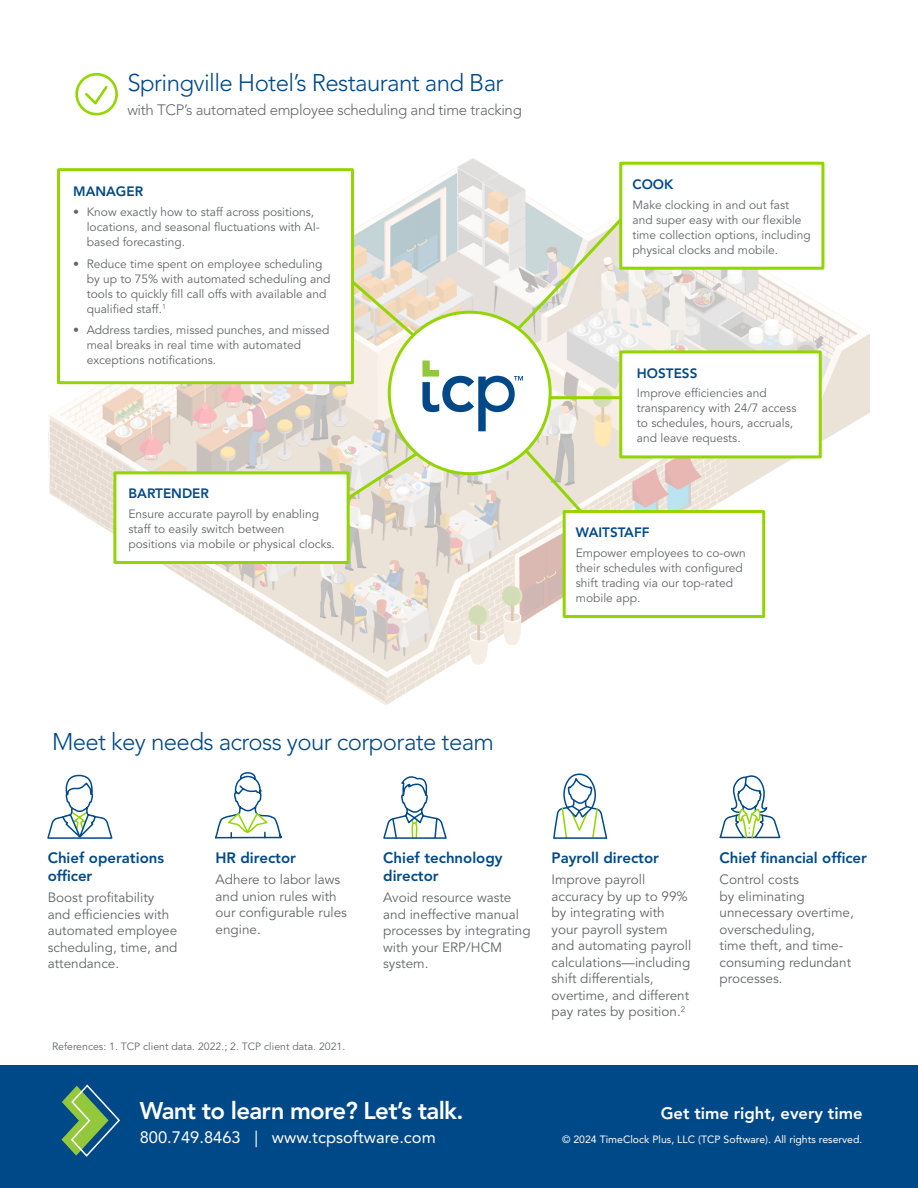
<style>
.page{position:relative;width:918px;height:1188px;background:#fff}
.page>*{position:absolute;margin:0;border:0;box-sizing:border-box;transform-origin:0 0}
.t1{font:300 24px "Avenir LT Pro";letter-spacing:-.025em;color:#004888}
.t2{font:800 24px "Avenir LT Pro";letter-spacing:-.03em;color:#fff}
.t3{font:16.5px "Avenir LT Pro";color:#fff}
.t4{font:800 16.5px "Avenir LT Pro";color:#fff}
.t5{font:800 15px/18px "Avenir LT Pro";color:#004989}
.t6{font:300 15px "Avenir LT Pro";letter-spacing:-.02em;color:#63666a}
.t7{font:13.5px/16.5px "Avenir LT Pro";color:#63666a}
.t8{font:800 13.5px "Avenir LT Pro";color:#004989}
.t9{font:12px/15px "Avenir LT Pro";color:#63666a}
.t10{font:10.5px "Avenir LT Pro";color:#fff}
.t11{font:10.5px "Avenir LT Pro";color:#63666a}
</style>
<div class="page">
<img style="left:48px;top:159px;width:822px;height:545px">
<svg style="left:75px;top:72px;width:43px;height:44px"></svg>
<div style="left:0;top:1065px;width:918px;height:123px;background:#004989"></div>
<svg style="left:62px;top:1084px;width:58px;height:73px"></svg>
<svg style="left:354px;top:260px;width:67px;height:82px;background:#e7dec6"></svg>
<div style="left:57px;top:168px;width:297px;height:216px;background:#fff;border:3px solid #93d500"></div>
<svg style="left:302px;top:448px;width:122px;height:81px"></svg>
<svg style="left:47px;top:774px;width:66px;height:65px"></svg>
<svg style="left:215px;top:772px;width:67px;height:67px"></svg>
<svg style="left:553px;top:773px;width:55px;height:66px"></svg>
<hr style="left:554px;top:837px;width:53px;height:2px;background:#004a8a">
<svg style="left:719px;top:775px;width:62px;height:64px"></svg>
<svg style="left:383px;top:776px;width:64px;height:63px"></svg>
<div style="left:113px;top:471px;width:237px;height:93px;background:#fff;border:3px solid #93d500"></div>
<div style="left:389px;top:312px;width:161px;height:162px;background:#fff;border-radius:50%"></div>
<svg style="left:422px;top:361px;width:101px;height:70px"></svg>
<div style="left:388px;top:311px;width:164px;height:164px;border:3px solid #93d500;border-radius:50%"></div>
<hr style="left:549px;top:396px;width:75px;height:3px;background:#93d500">
<div style="left:619px;top:350px;width:203px;height:108px;background:#fff;border:3px solid #93d500"></div>
<svg style="left:514px;top:213px;width:113px;height:120px"></svg>
<div style="left:619px;top:162px;width:205px;height:108px;background:#fff;border:3px solid #93d500"></div>
<svg style="left:522px;top:446px;width:69px;height:76px;background:#e1deca"></svg>
<div style="left:563px;top:510px;width:202px;height:108px;background:#fff;border:3px solid #93d500"></div>
<p class="t1" style="left:127px;top:69px;width:378px">Springville Hotel’s Restaurant and Bar</p>
<p class="t6" style="left:127px;top:101px;width:396px">with TCP’s automated employee scheduling and time tracking</p>
<p class="t8" style="left:73px;top:184px;width:71px">MANAGER</p>
<p class="t9" style="left:87px;top:205px;width:235px;text-indent:-14px">• Know exactly how to staff across positions, locations, and seasonal fluctuations with AI&shy;based forecasting.</p>
<p class="t9" style="left:87px;top:256px;width:245px;text-indent:-14px">• Reduce time spent on employee scheduling by up to 75% with automated scheduling and tools to quickly fill call offs with available and qualified staff.<sup>1</sup></p>
<p class="t9" style="left:87px;top:323px;width:244px;text-indent:-14px">• Address tardies, missed punches, and missed meal breaks in real time with automated exceptions notifications.</p>
<p class="t8" style="left:129px;top:486px;width:82px">BARTENDER</p>
<p class="t9" style="left:129px;top:506px;width:208px">Ensure accurate payroll by enabling staff to easily switch between positions via mobile or physical clocks.</p>
<p class="t8" style="left:632px;top:176px;width:42px">COOK</p>
<p class="t9" style="left:632px;top:197px;width:180px">Make clocking in and out fast and super easy with our flexible time collection options, including physical clocks and mobile.</p>
<p class="t8" style="left:637px;top:365px;width:62px">HOSTESS</p>
<p class="t9" style="left:637px;top:386px;width:161px">Improve efficiencies and transparency with 24/7 access to schedules, hours, accruals, and leave requests.</p>
<p class="t8" style="left:576px;top:525px;width:75px">WAITSTAFF</p>
<p class="t9" style="left:576px;top:545px;width:172px">Empower employees to co-own their schedules with configured shift trading via our top-rated mobile app.</p>
<p class="t1" style="left:52px;top:727px;width:444px">Meet key needs across your corporate team</p>
<p class="t5" style="left:48px;top:849px;width:118px">Chief operations officer</p>
<p class="t7" style="left:48px;top:890px;width:131px">Boost profitability and efficiencies with automated employee scheduling, time, and attendance.</p>
<p class="t5" style="left:216px;top:849px;width:82px">HR director</p>
<p class="t7" style="left:216px;top:872px;width:133px">Adhere to labor laws and union rules with our configurable rules engine.</p>
<p class="t11" style="left:52px;top:1040px;width:295px">References: 1. TCP client data. 2022.; 2. TCP client data. 2021.</p>
<p class="t5" style="left:383px;top:849px;width:121px">Chief technology director</p>
<p class="t7" style="left:383px;top:890px;width:149px">Avoid resource waste and ineffective manual processes by integrating with your ERP/HCM system.</p>
<p class="t2" style="left:140px;top:1096px;width:325px">Want to learn more? Let’s talk.</p>
<p class="t3" style="left:140px;top:1127px;width:298px">800.749.8463 | www.tcpsoftware.com</p>
<p class="t5" style="left:552px;top:849px;width:109px">Payroll director</p>
<p class="t7" style="left:552px;top:872px;width:141px">Improve payroll accuracy by up to 99% by integrating with your payroll system and automating payroll calculations—including shift differentials, overtime, and different pay rates by position.<sup>2</sup></p>
<p class="t5" style="left:720px;top:849px;width:149px">Chief financial officer</p>
<p class="t7" style="left:720px;top:872px;width:136px">Control costs<br>by eliminating unnecessary overtime, overscheduling,<br>time theft, and time&shy;consuming redundant processes.</p>
<p class="t4" style="left:661px;top:1103px;width:203px">Get time right, every time</p>
<p class="t10" style="left:562px;top:1133px;width:302px">© 2024 TimeClock Plus, LLC (TCP Software). All rights reserved.</p>
</div>
